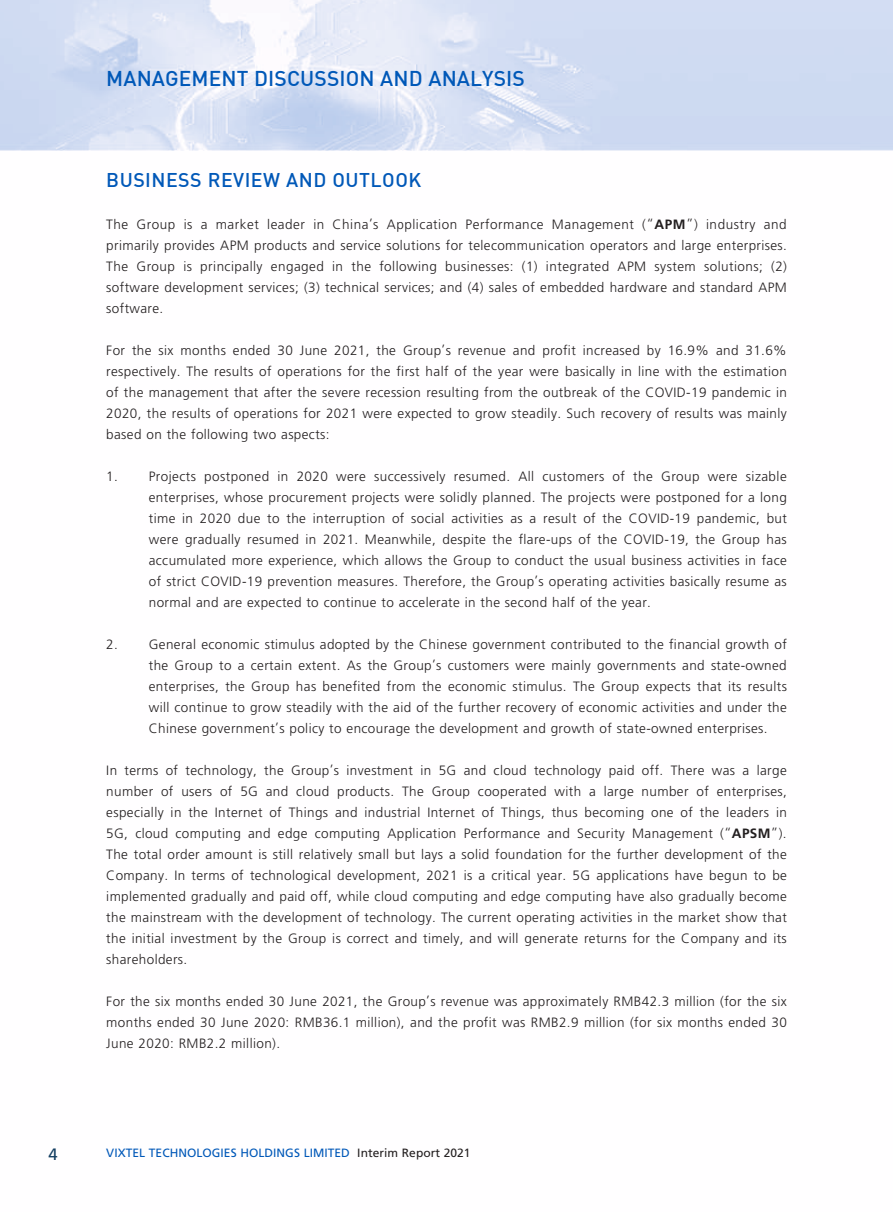
<style>
.page{position:relative;width:893px;height:1212px;background:#fff}
.page>*{position:absolute;margin:0;border:0;box-sizing:border-box;transform-origin:0 0}
.t1{font:21px "DIN Medium";letter-spacing:.005em;color:#0058b8}
.t2{font:19.5px "DIN Medium";letter-spacing:.025em;color:#0058b8}
.t3{font:16.5px "Frutiger LT Std";color:#164063}
.t4{font:300 13.5px/21px "Frutiger LT Std";letter-spacing:.03em;color:#231f20;text-align:justify}
.t5{font:12px "Frutiger LT Std";letter-spacing:.005em;color:#0058b8}
.s1{font-weight:700}
.s2{color:#231f20}
</style>
<div class="page">
<img style="left:0;top:0;width:893px;height:151px">
<h1 class="t1" style="left:106px;top:65px;width:420px">MANAGEMENT DISCUSSION AND ANALYSIS</h1>
<h2 class="t2" style="left:106px;top:167px;width:316px">BUSINESS REVIEW AND OUTLOOK</h2>
<p class="t4" style="left:106px;top:214px;width:682px">The Group is a market leader in China’s Application Performance Management (“<span class="s1">APM</span>”) industry and primarily provides APM products and service solutions for telecommunication operators and large enterprises.<br>The Group is principally engaged in the following businesses: (1) integrated APM system solutions; (2) software development services; (3) technical services; and (4) sales of embedded hardware and standard APM software.</p>
<p class="t4" style="left:106px;top:340px;width:682px">For the six months ended 30 June 2021, the Group’s revenue and profit increased by 16.9% and 31.6% respectively. The results of operations for the first half of the year were basically in line with the estimation of the management that after the severe recession resulting from the outbreak of the COVID-19 pandemic in 2020, the results of operations for 2021 were expected to grow steadily. Such recovery of results was mainly based on the following two aspects:</p>
<p class="t4" style="left:149px;top:466px;width:640px;text-indent:-43px">1. Projects postponed in 2020 were successively resumed. All customers of the Group were sizable enterprises, whose procurement projects were solidly planned. The projects were postponed for a long time in 2020 due to the interruption of social activities as a result of the COVID-19 pandemic, but were gradually resumed in 2021. Meanwhile, despite the flare-ups of the COVID-19, the Group has accumulated more experience, which allows the Group to conduct the usual business activities in face of strict COVID-19 prevention measures. Therefore, the Group’s operating activities basically resume as normal and are expected to continue to accelerate in the second half of the year.</p>
<p class="t4" style="left:149px;top:634px;width:640px;text-indent:-43px">2. General economic stimulus adopted by the Chinese government contributed to the financial growth of the Group to a certain extent. As the Group’s customers were mainly governments and state-owned enterprises, the Group has benefited from the economic stimulus. The Group expects that its results will continue to grow steadily with the aid of the further recovery of economic activities and under the Chinese government’s policy to encourage the development and growth of state-owned enterprises.</p>
<p class="t4" style="left:106px;top:760px;width:682px">In terms of technology, the Group’s investment in 5G and cloud technology paid off. There was a large number of users of 5G and cloud products. The Group cooperated with a large number of enterprises, especially in the Internet of Things and industrial Internet of Things, thus becoming one of the leaders in 5G, cloud computing and edge computing Application Performance and Security Management (“<span class="s1">APSM</span>”).<br>The total order amount is still relatively small but lays a solid foundation for the further development of the Company. In terms of technological development, 2021 is a critical year. 5G applications have begun to be implemented gradually and paid off, while cloud computing and edge computing have also gradually become the mainstream with the development of technology. The current operating activities in the market show that the initial investment by the Group is correct and timely, and will generate returns for the Company and its shareholders.</p>
<p class="t4" style="left:106px;top:991px;width:682px">For the six months ended 30 June 2021, the Group’s revenue was approximately RMB42.3 million (for the six months ended 30 June 2020: RMB36.1 million), and the profit was RMB2.9 million (for six months ended 30<br>June 2020: RMB2.2 million).</p>
<p class="t3" style="left:49px;top:1144px;width:11px">4</p>
<p class="t5" style="left:106px;top:1145px;width:366px">VIXTEL TECHNOLOGIES HOLDINGS LIMITED <span class="s2">Interim Report 2021</span></p>
</div>
